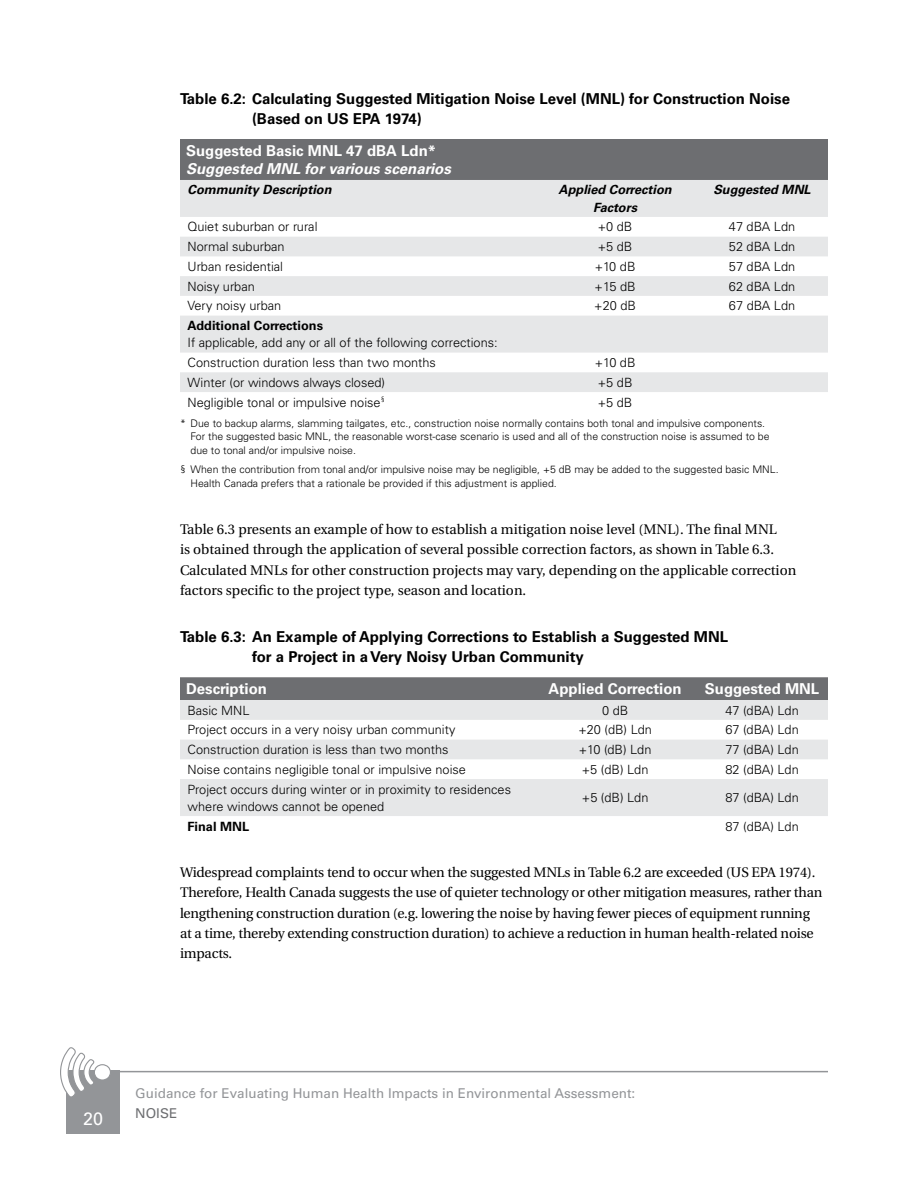
<style>
.page{position:relative;width:918px;height:1188px;background:#fff}
.page>*{position:absolute;margin:0;border:0;box-sizing:border-box;transform-origin:0 0}
.t1{font:18px "Univers LT Std";color:#fff}
.t2{font:700 15px/20.2px "Univers LT Std";color:#000}
.t3{font:700 15px "Univers LT Std";color:#fff}
.t4{font:italic 700 15px "Univers LT Std";color:#fff}
.t5{font:13.8px/20.2px "Utopia";letter-spacing:-.015em;color:#000}
.t6{font:13.5px "Univers LT Std";color:#939598}
.t7{font:13.5px "Univers LT Std";color:#6d6e71}
.t8{font:300 12.75px/19.8px "Univers LT Std";color:#000}
.t9{font:italic 700 12.75px/17.2px "Univers LT Std";color:#000;text-align:center}
.t10{font:700 12.75px "Univers LT Std";color:#000}
.t11{font:300 10.5px/13.5px "Univers LT Std";color:#000}
</style>
<div class="page">
<div style="left:66px;top:1071px;width:54px;height:63px;background:#939598"></div>
<hr style="left:110px;top:1071px;width:718px;height:1px;background:#939598">
<svg style="left:60px;top:1047px;width:52px;height:50px"></svg>
<div style="left:180px;top:139px;width:648px;height:41px;background:#6d6e71"></div>
<svg style="left:180px;top:180px;width:648px;height:212px;fill:#e6e7e8"></svg>
<div style="left:180px;top:677px;width:648px;height:23px;background:#6d6e71"></div>
<svg style="left:180px;top:700px;width:648px;height:116px;fill:#e6e7e8"></svg>
<p class="t2" style="left:252px;top:89px;width:540px;text-indent:-72px">Table 6.2: Calculating Suggested Mitigation Noise Level (MNL) for Construction Noise (Based on US EPA 1974)</p>
<p class="t3" style="left:186px;top:142px;width:252px">Suggested Basic MNL 47 dBA Ldn*</p>
<p class="t4" style="left:186px;top:160px;width:266px">Suggested MNL for various scenarios</p>
<p class="t9" style="left:188px;top:182px;width:145px">Community Description</p>
<p class="t9" style="left:559px;top:182px;width:115px">Applied Correction<br>Factors</p>
<p class="t9" style="left:713px;top:182px;width:99px">Suggested MNL</p>
<p class="t8" style="left:187px;top:217px;width:132px">Quiet suburban or rural</p>
<p class="t8" style="left:598px;top:217px;width:36px">+0 dB</p>
<p class="t8" style="left:729px;top:217px;width:68px">47 dBA Ldn</p>
<p class="t8" style="left:187px;top:237px;width:99px">Normal suburban</p>
<p class="t8" style="left:598px;top:237px;width:36px">+5 dB</p>
<p class="t8" style="left:729px;top:237px;width:68px">52 dBA Ldn</p>
<p class="t8" style="left:188px;top:256px;width:97px">Urban residential</p>
<p class="t8" style="left:595px;top:256px;width:42px">+10 dB</p>
<p class="t8" style="left:729px;top:256px;width:68px">57 dBA Ldn</p>
<p class="t8" style="left:188px;top:276px;width:69px">Noisy urban</p>
<p class="t8" style="left:595px;top:276px;width:43px">+15 dB</p>
<p class="t8" style="left:729px;top:276px;width:68px">62 dBA Ldn</p>
<p class="t8" style="left:188px;top:296px;width:95px">Very noisy urban</p>
<p class="t8" style="left:594px;top:296px;width:43px">+20 dB</p>
<p class="t8" style="left:729px;top:296px;width:68px">67 dBA Ldn</p>
<p class="t10" style="left:188px;top:318px;width:137px">Additional Corrections</p>
<p class="t8" style="left:188px;top:333px;width:312px">If applicable, add any or all of the following corrections:<br>Construction duration less than two months</p>
<p class="t8" style="left:595px;top:353px;width:42px">+10 dB</p>
<p class="t8" style="left:188px;top:372px;width:199px">Winter (or windows always closed)</p>
<p class="t8" style="left:598px;top:372px;width:36px">+5 dB</p>
<p class="t8" style="left:188px;top:392px;width:199px">Negligible tonal or impulsive noise<sup>§</sup></p>
<p class="t8" style="left:598px;top:392px;width:36px">+5 dB</p>
<p class="t11" style="left:190px;top:416px;width:581px;text-indent:-10px">* Due to backup alarms, slamming tailgates, etc., construction noise normally contains both tonal and impulsive components.<br>For the suggested basic MNL, the reasonable worst-case scenario is used and all of the construction noise is assumed to be due to tonal and/or impulsive noise.</p>
<p class="t11" style="left:190px;top:463px;width:590px;text-indent:-10px">§ When the contribution from tonal and/or impulsive noise may be negligible, +5 dB may be added to the suggested basic MNL.<br>Health Canada prefers that a rationale be provided if this adjustment is applied.</p>
<p class="t5" style="left:180px;top:519px;width:618px">Table 6.3 presents an example of how to establish a mitigation noise level (MNL). The final MNL<br>is obtained through the application of several possible correction factors, as shown in Table 6.3.<br>Calculated MNLs for other construction projects may vary, depending on the applicable correction factors specific to the project type, season and location.</p>
<p class="t2" style="left:252px;top:627px;width:478px;text-indent:-72px">Table 6.3: An Example of Applying Corrections to Establish a Suggested MNL for a Project in a Very Noisy Urban Community</p>
<p class="t3" style="left:186px;top:680px;width:83px">Description</p>
<p class="t3" style="left:549px;top:680px;width:135px">Applied Correction</p>
<p class="t3" style="left:705px;top:680px;width:116px">Suggested MNL</p>
<p class="t8" style="left:188px;top:700px;width:64px">Basic MNL</p>
<p class="t8" style="left:602px;top:700px;width:28px">0 dB</p>
<p class="t8" style="left:725px;top:700px;width:75px">47 (dBA) Ldn</p>
<p class="t8" style="left:188px;top:720px;width:270px">Project occurs in a very noisy urban community</p>
<p class="t8" style="left:578px;top:720px;width:75px">+20 (dB) Ldn</p>
<p class="t8" style="left:725px;top:720px;width:75px">67 (dBA) Ldn</p>
<p class="t8" style="left:188px;top:740px;width:263px">Construction duration is less than two months</p>
<p class="t8" style="left:579px;top:740px;width:74px">+10 (dB) Ldn</p>
<p class="t8" style="left:725px;top:740px;width:75px">77 (dBA) Ldn</p>
<p class="t8" style="left:188px;top:759px;width:280px">Noise contains negligible tonal or impulsive noise</p>
<p class="t8" style="left:582px;top:759px;width:68px">+5 (dB) Ldn</p>
<p class="t8" style="left:725px;top:759px;width:75px">82 (dBA) Ldn</p>
<p class="t8" style="left:188px;top:780px;width:325px;line-height:17.2px">Project occurs during winter or in proximity to residences where windows cannot be opened</p>
<p class="t8" style="left:582px;top:788px;width:68px">+5 (dB) Ldn</p>
<p class="t8" style="left:725px;top:788px;width:75px">87 (dBA) Ldn</p>
<p class="t10" style="left:188px;top:819px;width:63px">Final MNL</p>
<p class="t8" style="left:725px;top:816px;width:75px">87 (dBA) Ldn</p>
<p class="t5" style="left:180px;top:862px;width:644px">Widespread complaints tend to occur when the suggested MNLs in Table 6.2 are exceeded (US EPA 1974).<br>Therefore, Health Canada suggests the use of quieter technology or other mitigation measures, rather than lengthening construction duration (e.g. lowering the noise by having fewer pieces of equipment running at a time, thereby extending construction duration) to achieve a reduction in human health-related noise impacts.</p>
<h1 class="t1" style="left:83px;top:1108px;width:22px">20</h1>
<p class="t6" style="left:135px;top:1086px;width:502px">Guidance for Evaluating Human Health Impacts in Environmental Assessment:</p>
<p class="t7" style="left:135px;top:1105px;width:44px">NOISE</p>
</div>
